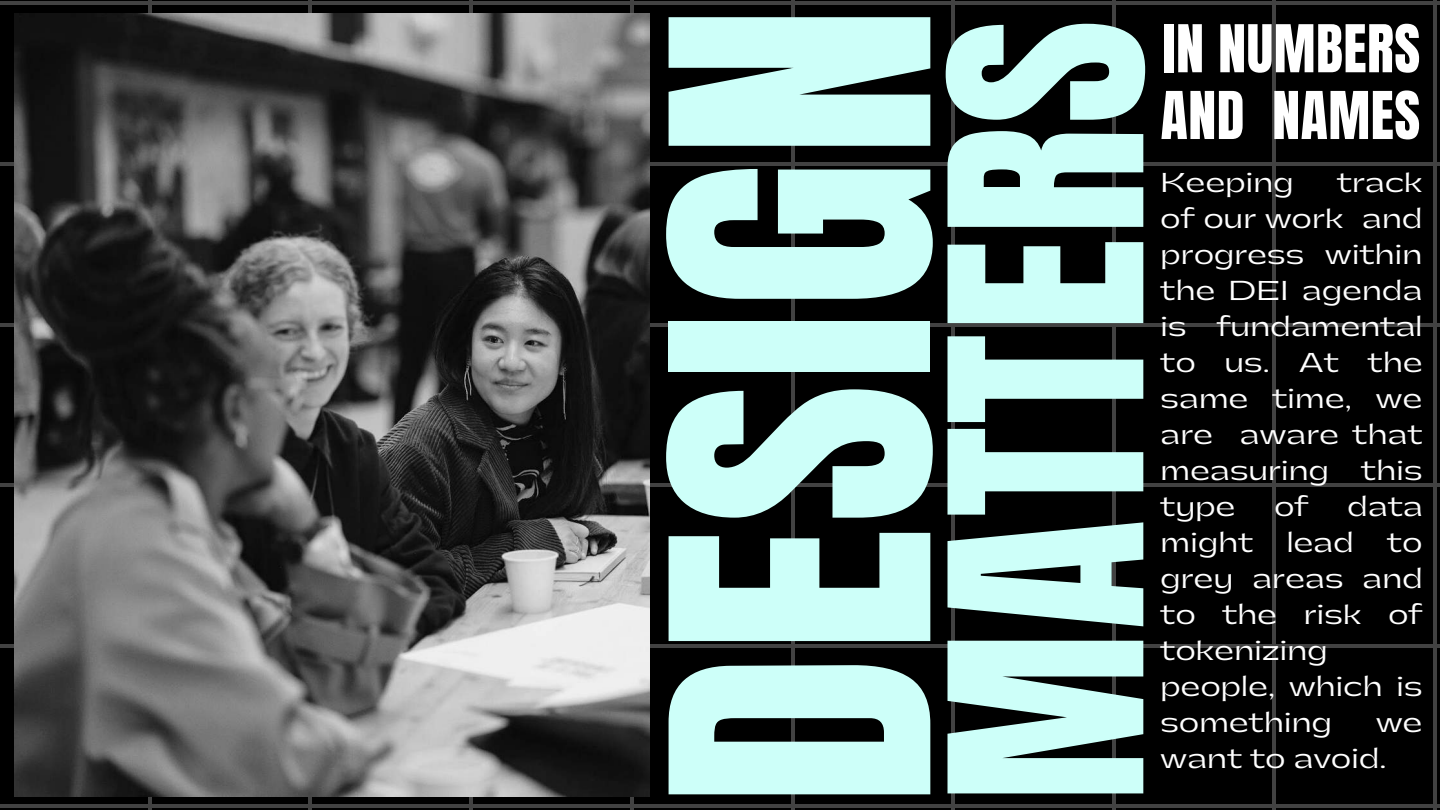
<style>
.page{position:relative;width:1440px;height:810px;background:#000}
.page>*{position:absolute;margin:0;border:0;box-sizing:border-box;transform-origin:0 0}
.t1{font:304.8px "Anton";letter-spacing:.01em;color:#cdfff9}
.t2{font:228px "Anton";letter-spacing:.01em;color:#cdfff9}
.t3{font:56px/66.8px "Anton";letter-spacing:.01em;color:#fff}
.t4{font:26px/36px "Gatwick";letter-spacing:.01em;color:#fff;text-align:justify}
</style>
<div class="page">
<hr style="left:309px;top:0;width:3px;height:810px;background:#424242">
<hr style="left:148px;top:0;width:4px;height:810px;background:#424242">
<hr style="left:0;top:805px;width:471px;height:3px;background:#424242">
<hr style="left:0;top:644px;width:471px;height:4px;background:#424242">
<hr style="left:0;top:483px;width:471px;height:4px;background:#424242">
<hr style="left:0;top:323px;width:471px;height:3px;background:#424242">
<hr style="left:0;top:162px;width:471px;height:4px;background:#424242">
<hr style="left:0;top:1px;width:471px;height:4px;background:#424242">
<hr style="left:1433px;top:0;width:4px;height:810px;background:#424242">
<hr style="left:1273px;top:0;width:3px;height:810px;background:#424242">
<hr style="left:1112px;top:0;width:4px;height:810px;background:#424242">
<hr style="left:951px;top:0;width:4px;height:810px;background:#424242">
<hr style="left:791px;top:0;width:4px;height:810px;background:#424242">
<hr style="left:630px;top:0;width:4px;height:810px;background:#424242">
<hr style="left:469px;top:0;width:4px;height:810px;background:#424242">
<hr style="left:391px;top:805px;width:1049px;height:3px;background:#424242">
<hr style="left:391px;top:644px;width:1049px;height:4px;background:#424242">
<hr style="left:391px;top:483px;width:1049px;height:4px;background:#424242">
<hr style="left:391px;top:323px;width:1049px;height:3px;background:#424242">
<hr style="left:391px;top:162px;width:1049px;height:4px;background:#424242">
<hr style="left:391px;top:1px;width:1049px;height:4px;background:#424242">
<img style="left:15px;top:13px;width:634px;height:784px">
<h1 class="t1" style="left:583px;top:806px;width:802px;rotate:-90deg">DESIGN</h1>
<h3 class="t3" style="left:1161px;top:16px;width:261px">IN NUMBERS<br>AND NAMES</h3>
<h2 class="t2" style="left:884px;top:802px;width:784px;rotate:-90deg">MATTERS</h2>
<p class="t4" style="left:1161px;top:165px;width:264px;text-indent:177px">track of our work and progress within the DEI agenda is fundamental to us. At the same time, we are aware that measuring this type</p>
<p class="t4" style="left:1161px;top:165px;width:135px">Keeping</p>
<p class="t4" style="left:1274px;top:489px;width:36px">of</p>
<p class="t4" style="left:1348px;top:489px;width:77px">data</p>
<p class="t4" style="left:1161px;top:525px;width:94px">might</p>
<p class="t4" style="left:1287px;top:525px;width:69px">lead</p>
<p class="t4" style="left:1161px;top:525px;width:264px;text-align:left;text-indent:227px">to grey areas and to the risk of tokenizing people, which is something</p>
<p class="t4" style="left:1376px;top:705px;width:48px">we</p>
<p class="t4" style="left:1161px;top:741px;width:227px">want to avoid.</p>
</div>
